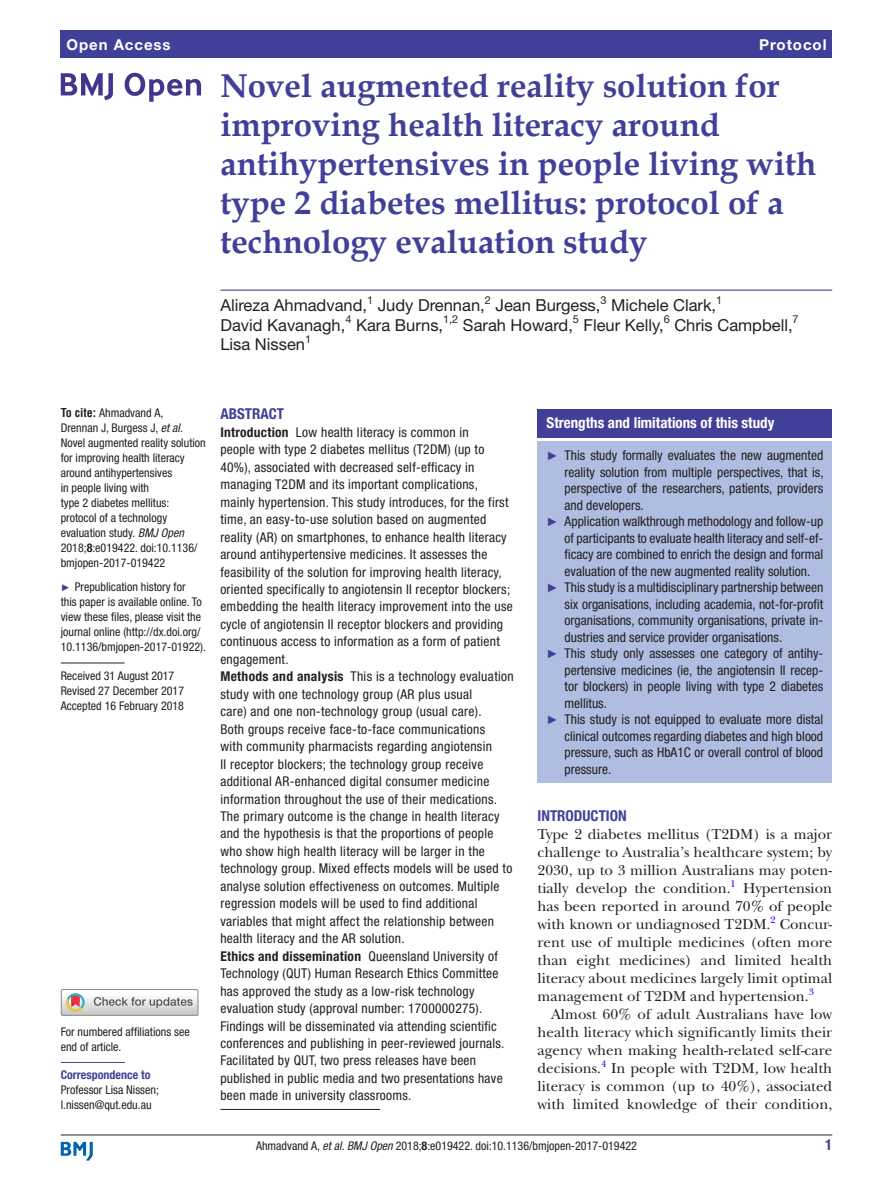
<style>
.page{position:relative;width:893px;height:1191px;background:#fff}
.page>*{position:absolute;margin:0;border:0;box-sizing:border-box;transform-origin:0 0}
.t1{font:700 33px/39px "Book Antiqua";color:#414099}
.t2{font:16.5px "Helvetica Neue LT Std";color:#231f20}
.t3{font:15px/18px "New Baskerville";color:#231f20;text-align:justify}
.t4{font:700 condensed 15px "Helvetica Neue LT Std";color:#fff}
.t5{font:700 condensed 15px "Helvetica Neue LT Std";color:#414099}
.t6{font:700 15px "Helvetica Neue LT Std";letter-spacing:.065em;color:#fff}
.t7{font:condensed 13.5px/17.4px "Helvetica Neue LT Std";letter-spacing:.02em;color:#231f20}
.t8{font:condensed 13.5px "Helvetica Neue LT Std";color:#231f20}
.t9{font:condensed 12px/15px "Helvetica Neue LT Std";color:#231f20}
.t10{font:700 condensed 12px "Helvetica Neue LT Std";color:#414099}
.t11{font:10.95px "Helvetica Neue LT Std";color:#231f20}
.t12{font:9.9px "New Baskerville";color:#00f}
.s1{font-family:"Helvetica LT Std";font-weight:700}
.s2{font-style:italic}
.s3{font-weight:700}
.s4{font-family:"Arial";font-stretch:normal;font-size:9.75px;color:#414099}
.s5{font-family:"Arial";font-stretch:normal;font-size:12px;color:#414099}
</style>
<div class="page">
<hr style="left:61px;top:1134px;width:771px;height:1px;background:#231f20">
<svg style="left:61px;top:1141px;width:32px;height:19px"></svg>
<div style="left:61px;top:31px;width:771px;height:27px;background:#414099"></div>
<hr style="left:220px;top:289px;width:612px;height:2px;background:#414099">
<hr style="left:61px;top:662px;width:64px;height:1px;background:#231f20">
<hr style="left:61px;top:1062px;width:64px;height:1px;background:#414099">
<svg style="left:61px;top:73px;width:52px;height:27px"></svg>
<svg style="left:125px;top:73px;width:76px;height:29px"></svg>
<div style="left:61px;top:989px;width:138px;height:27px;border:1px solid #969090"></div>
<svg style="left:61px;top:989px;width:137px;height:26px"></svg>
<hr style="left:220px;top:1109px;width:160px;height:1px;background:#231f20">
<div style="left:538px;top:409px;width:294px;height:28px;background:#414099"></div>
<div style="left:538px;top:441px;width:294px;height:341px;background:#afbde1"></div>
<p class="t6" style="left:66px;top:35px;width:106px">Open Access</p>
<p class="t6" style="left:759px;top:35px;width:69px">Protocol</p>
<h1 class="t1" style="left:220px;top:66px;width:597px">Novel augmented reality solution for improving health literacy around antihypertensives in people living with type 2 diabetes mellitus: protocol of a technology evaluation study</h1>
<p class="t2" style="left:220px;top:296px;width:148px">Alireza Ahmadvand,</p>
<p class="t11" style="left:367px;top:293px;width:8px">1</p>
<p class="t2" style="left:378px;top:296px;width:109px">Judy Drennan,</p>
<p class="t11" style="left:485px;top:293px;width:8px">2</p>
<p class="t2" style="left:495px;top:296px;width:106px">Jean Burgess,</p>
<p class="t11" style="left:600px;top:293px;width:8px">3</p>
<p class="t2" style="left:611px;top:296px;width:107px">Michele Clark,</p>
<p class="t11" style="left:716px;top:293px;width:8px">1</p>
<p class="t2" style="left:220px;top:315px;width:127px">David Kavanagh,</p>
<p class="t11" style="left:345px;top:313px;width:8px">4</p>
<p class="t2" style="left:356px;top:315px;width:89px">Kara Burns,</p>
<p class="t11" style="left:443px;top:313px;width:17px">1,2</p>
<p class="t2" style="left:463px;top:315px;width:111px">Sarah Howard,</p>
<p class="t11" style="left:573px;top:313px;width:8px">5</p>
<p class="t2" style="left:584px;top:315px;width:82px">Fleur Kelly,</p>
<p class="t11" style="left:664px;top:313px;width:8px">6</p>
<p class="t2" style="left:674px;top:315px;width:120px">Chris Campbell,</p>
<p class="t11" style="left:793px;top:313px;width:8px">7</p>
<p class="t2" style="left:220px;top:335px;width:86px">Lisa Nissen</p>
<p class="t11" style="left:305px;top:332px;width:8px">1</p>
<p class="t9" style="left:61px;top:405px;width:147px"><span class="s1">To cite:</span> Ahmadvand A,<br>Drennan J, Burgess J, <span class="s2">et al</span>.<br>Novel augmented reality solution for improving health literacy around antihypertensives<br>in people living with<br>type 2 diabetes mellitus: protocol of a technology evaluation study. <span class="s2">BMJ Open<br></span>2018;<span class="s3">8</span>:e019422. doi:10.1136/ bmjopen-2017-019422</p>
<p class="t9" style="left:61px;top:579px;width:147px"><span class="s4">►</span> Prepublication history for<br>this paper is available online. To view these files, please visit the journal online (http://dx.doi.org/ 10.1136/bmjopen-2017-01922).</p>
<p class="t9" style="left:61px;top:668px;width:125px">Received 31 August 2017<br>Revised 27 December 2017<br>Accepted 16 February 2018</p>
<p class="t9" style="left:61px;top:1024px;width:130px">For numbered affiliations see end of article.</p>
<p class="t10" style="left:61px;top:1067px;width:91px">Correspondence to</p>
<p class="t9" style="left:61px;top:1082px;width:100px">Professor Lisa Nissen; l.nissen@qut.edu.au</p>
<p class="t5" style="left:220px;top:405px;width:65px">Abstract</p>
<p class="t7" style="left:220px;top:423px;width:295px"><span class="s3">Introduction</span> Low health literacy is common in<br>people with type 2 diabetes mellitus (T2DM) (up to 40%), associated with decreased self-efficacy in managing T2DM and its important complications, mainly hypertension. This study introduces, for the first time, an easy-to-use solution based on augmented reality (AR) on smartphones, to enhance health literacy around antihypertensive medicines. It assesses the feasibility of the solution for improving health literacy, oriented specifically to angiotensin II receptor blockers; embedding the health literacy improvement into the use cycle of angiotensin II receptor blockers and providing continuous access to information as a form of patient engagement.<br><span class="s3">Methods and analysis</span> This is a technology evaluation study with one technology group (AR plus usual<br>care) and one non-technology group (usual care).<br>Both groups receive face-to-face communications<br>with community pharmacists regarding angiotensin<br>II receptor blockers; the technology group receive additional AR-enhanced digital consumer medicine information throughout the use of their medications.<br>The primary outcome is the change in health literacy and the hypothesis is that the proportions of people who show high health literacy will be larger in the technology group. Mixed effects models will be used to analyse solution effectiveness on outcomes. Multiple regression models will be used to find additional variables that might affect the relationship between health literacy and the AR solution.<br><span class="s3">Ethics and dissemination</span> Queensland University of Technology (QUT) Human Research Ethics Committee has approved the study as a low-risk technology evaluation study (approval number: 1700000275).<br>Findings will be disseminated via attending scientific conferences and publishing in peer-reviewed journals.<br>Facilitated by QUT, two press releases have been published in public media and two presentations have been made in university classrooms.</p>
<p class="t4" style="left:547px;top:414px;width:229px">Strengths and limitations of this study</p>
<p class="t8" style="left:547px;top:447px;width:278px"><span class="s5">►</span> This study formally evaluates the new augmented</p>
<p class="t8" style="left:565px;top:464px;width:261px">reality solution from multiple perspectives, that is,</p>
<p class="t8" style="left:565px;top:480px;width:260px">perspective of the researchers, patients, providers</p>
<p class="t8" style="left:565px;top:497px;width:81px">and developers.</p>
<p class="t8" style="left:547px;top:513px;width:278px"><span class="s5">►</span> Application walkthrough methodology and follow-up</p>
<p class="t8" style="left:565px;top:530px;width:260px">of participants to evaluate health literacy and self-ef-</p>
<p class="t8" style="left:565px;top:546px;width:260px">ficacy are combined to enrich the design and formal</p>
<p class="t8" style="left:565px;top:563px;width:247px">evaluation of the new augmented reality solution.</p>
<p class="t8" style="left:547px;top:579px;width:278px"><span class="s5">►</span> This study is a multidisciplinary partnership between</p>
<p class="t8" style="left:565px;top:596px;width:260px">six organisations, including academia, not-for-profit</p>
<p class="t8" style="left:565px;top:612px;width:260px">organisations, community organisations, private in-</p>
<p class="t8" style="left:565px;top:629px;width:219px">dustries and service provider organisations.</p>
<p class="t8" style="left:547px;top:645px;width:278px"><span class="s5">►</span> This study only assesses one category of antihy-</p>
<p class="t8" style="left:565px;top:662px;width:260px">pertensive medicines (ie, the angiotensin II recep-</p>
<p class="t8" style="left:565px;top:678px;width:260px">tor blockers) in people living with type 2 diabetes</p>
<p class="t8" style="left:565px;top:695px;width:44px">mellitus.</p>
<p class="t8" style="left:547px;top:711px;width:278px"><span class="s5">►</span> This study is not equipped to evaluate more distal</p>
<p class="t8" style="left:565px;top:728px;width:260px">clinical outcomes regarding diabetes and high blood</p>
<p class="t8" style="left:565px;top:744px;width:260px">pressure, such as HbA1C or overall control of blood</p>
<p class="t8" style="left:565px;top:761px;width:48px">pressure.</p>
<p class="t5" style="left:538px;top:807px;width:91px">Introduction</p>
<p class="t3" style="left:538px;top:825px;width:296px">Type 2 diabetes mellitus (T2DM) is a major challenge to Australia’s healthcare system; by 2030, up to 3 million Australians may poten&shy;tially develop the condition.</p>
<p class="t12" style="left:731px;top:877px;width:7px">1</p>
<p class="t3" style="left:538px;top:879px;width:296px;text-indent:206px">Hypertension has been reported in around 70% of people with known or undiagnosed T2DM.</p>
<p class="t12" style="left:770px;top:913px;width:7px">2</p>
<p class="t3" style="left:538px;top:915px;width:296px;text-indent:242px">Concur&shy;rent use of multiple medicines (often more than eight medicines) and limited health literacy about medicines largely limit optimal management of T2DM and hypertension.</p>
<p class="t12" style="left:809px;top:985px;width:7px">3</p>
<p class="t3" style="left:538px;top:1005px;width:296px;text-indent:14px">Almost 60% of adult Australians have low health literacy which significantly limits their agency when making health-related self-care decisions.</p>
<p class="t12" style="left:601px;top:1057px;width:7px">4</p>
<p class="t3" style="left:538px;top:1059px;width:296px;text-indent:74px">In people with T2DM, low health literacy is common (up to 40%), associated with limited knowledge of their condition,</p>
<p class="t9" style="left:256px;top:1137px;width:382px">Ahmadvand A, <span class="s2">et al</span>. <span class="s2">BMJ Open</span> 2018;<span class="s3">8</span>:e019422. doi:10.1136/bmjopen-2017-019422</p>
<p class="t5" style="left:825px;top:1135px;width:9px">1</p>
</div>
